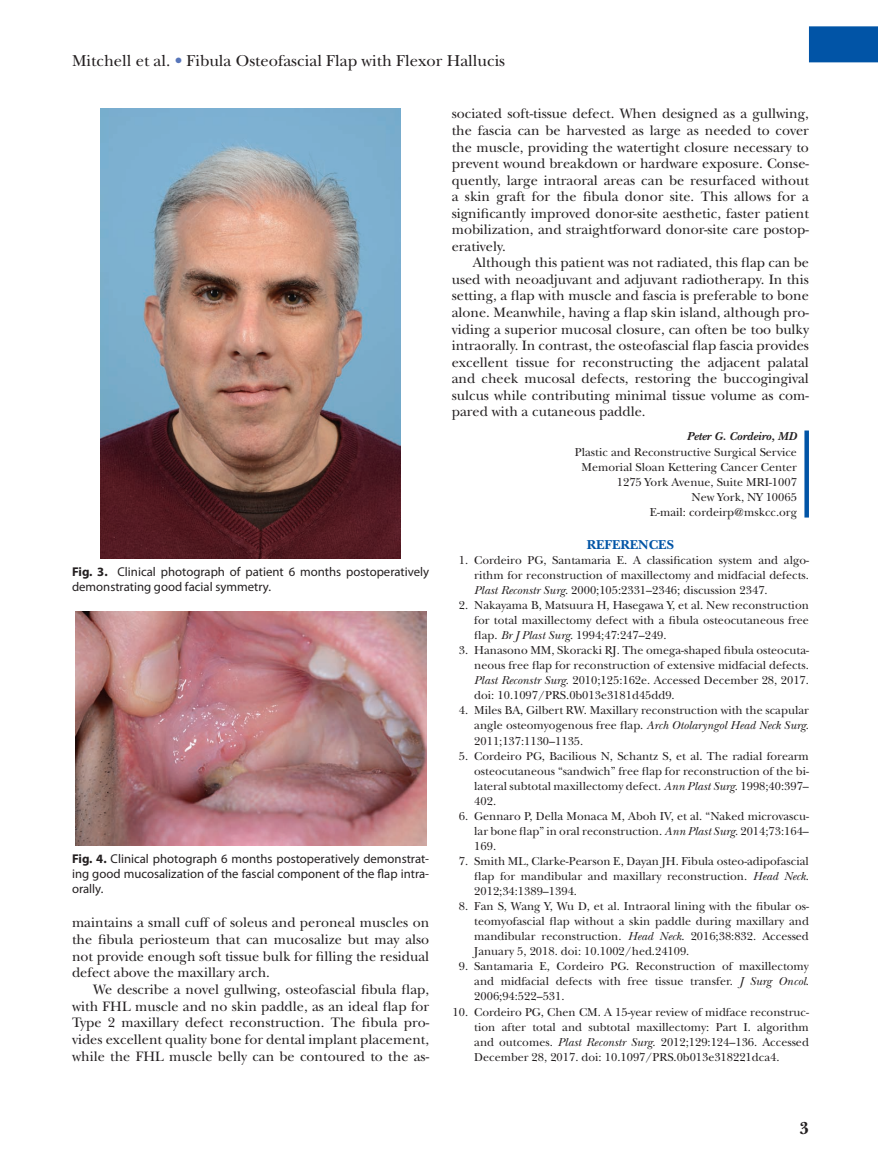
<style>
.page{position:relative;width:878px;height:1175px;background:#fff}
.page>*{position:absolute;margin:0;border:0;box-sizing:border-box;transform-origin:0 0}
.t1{font:700 18px "New Baskerville";color:#231f20}
.t2{font:16.5px "New Baskerville";color:#231f20}
.t3{font:14.25px/16.5px "New Baskerville";color:#231f20;text-align:justify}
.t4{font:700 13.5px "New Baskerville";color:#0154a6}
.t5{font:12.75px/15px "Myriad Pro";color:#231f20}
.t6{font:12px/15px "New Baskerville";color:#231f20;text-align:justify}
.t7{font:italic 700 12px "New Baskerville";color:#231f20}
.s1{color:#5876ba}
.s2{font-weight:700}
.s3{font-style:italic}
</style>
<div class="page">
<div style="left:808px;top:26px;width:70px;height:36px;background:#0154a6"></div>
<svg style="left:804px;top:430px;width:4px;height:87px"></svg>
<img style="left:100px;top:108px;width:300px;height:450px">
<img style="left:75px;top:611px;width:351px;height:234px">
<h2 class="t2" style="left:72px;top:51px;width:434px">Mitchell et al. <span class="s1">•</span> Fibula Osteofascial Flap with Flexor Hallucis</h2>
<p class="t5" style="left:72px;top:563px;width:358px"><span class="s2">Fig. 3.</span> Clinical photograph of patient 6 months postoperatively demonstrating good facial symmetry.</p>
<p class="t5" style="left:72px;top:851px;width:358px;text-align:justify"><span class="s2">Fig. 4.</span> Clinical photograph 6 months postoperatively demonstrat&shy;ing good mucosalization of the fascial component of the flap intra&shy;orally.</p>
<p class="t3" style="left:72px;top:914px;width:359px">maintains a small cuff of soleus and peroneal muscles on the fibula periosteum that can mucosalize but may also not provide enough soft tissue bulk for filling the residual defect above the maxillary arch.</p>
<p class="t3" style="left:72px;top:981px;width:359px;text-indent:21px">We describe a novel gullwing, osteofascial fibula flap, with FHL muscle and no skin paddle, as an ideal flap for Type 2 maxillary defect reconstruction. The fibula pro&shy;vides excellent quality bone for dental implant placement, while the FHL muscle belly can be contoured to the as-</p>
<p class="t3" style="left:452px;top:106px;width:359px">sociated soft-tissue defect. When designed as a gullwing, the fascia can be harvested as large as needed to cover the muscle, providing the watertight closure necessary to prevent wound breakdown or hardware exposure. Conse&shy;quently, large intraoral areas can be resurfaced without a skin graft for the fibula donor site. This allows for a significantly improved donor-site aesthetic, faster patient mobilization, and straightforward donor-site care postop&shy;eratively.</p>
<p class="t3" style="left:452px;top:255px;width:359px;text-indent:21px">Although this patient was not radiated, this flap can be used with neoadjuvant and adjuvant radiotherapy. In this setting, a flap with muscle and fascia is preferable to bone alone. Meanwhile, having a flap skin island, although pro&shy;viding a superior mucosal closure, can often be too bulky intraorally. In contrast, the osteofascial flap fascia provides excellent tissue for reconstructing the adjacent palatal and cheek mucosal defects, restoring the buccogingival sulcus while contributing minimal tissue volume as com&shy;pared with a cutaneous paddle.</p>
<p class="t7" style="left:686px;top:430px;width:112px">Peter G. Cordeiro, MD</p>
<p class="t6" style="left:574px;top:444px;width:224px;text-align:right">Plastic and Reconstructive Surgical Service Memorial Sloan Kettering Cancer Center 1275 York Avenue, Suite MRI-1007<br>New York, NY 10065<br>E-mail: cordeirp@mskcc.org</p>
<p class="t4" style="left:586px;top:536px;width:89px">REFERENCES</p>
<p class="t6" style="left:474px;top:552px;width:336px;text-indent:-15px">1. Cordeiro PG, Santamaria E. A classification system and algo&shy;rithm for reconstruction of maxillectomy and midfacial defects.<br><span class="s3">Plast Reconstr Surg</span>. 2000;105:2331–2346; discussion 2347.</p>
<p class="t6" style="left:474px;top:597px;width:336px;text-indent:-15px">2. Nakayama B, Matsuura H, Hasegawa Y, et al. New reconstruction for total maxillectomy defect with a fibula osteocutaneous free flap. <span class="s3">Br J Plast Surg</span>. 1994;47:247–249.</p>
<p class="t6" style="left:474px;top:643px;width:336px;text-indent:-15px">3. Hanasono MM, Skoracki RJ. The omega-shaped fibula osteocuta&shy;neous free flap for reconstruction of extensive midfacial defects.<br><span class="s3">Plast Reconstr Surg</span>. 2010;125:162e. Accessed December 28, 2017. doi: 10.1097/PRS.0b013e3181d45dd9.</p>
<p class="t6" style="left:474px;top:703px;width:336px;text-indent:-15px">4. Miles BA, Gilbert RW. Maxillary reconstruction with the scapular angle osteomyogenous free flap. <span class="s3">Arch Otolaryngol Head Neck Surg</span>.<br>2011;137:1130–1135.</p>
<p class="t6" style="left:474px;top:748px;width:336px;text-indent:-15px">5. Cordeiro PG, Bacilious N, Schantz S, et al. The radial forearm osteocutaneous “sandwich” free flap for reconstruction of the bi&shy;lateral subtotal maxillectomy defect. <span class="s3">Ann Plast Surg</span>. 1998;40:397– 402.</p>
<p class="t6" style="left:474px;top:808px;width:336px;text-indent:-15px">6. Gennaro P, Della Monaca M, Aboh IV, et al. “Naked microvascu&shy;lar bone flap” in oral reconstruction. <span class="s3">Ann Plast Surg</span>. 2014;73:164– 169.</p>
<p class="t6" style="left:474px;top:853px;width:336px;text-indent:-15px">7. Smith ML, Clarke-Pearson E, Dayan JH. Fibula osteo-adipofascial flap for mandibular and maxillary reconstruction. <span class="s3">Head Neck</span>.<br>2012;34:1389–1394.</p>
<p class="t6" style="left:474px;top:898px;width:336px;text-indent:-15px">8. Fan S, Wang Y, Wu D, et al. Intraoral lining with the fibular os&shy;teomyofascial flap without a skin paddle during maxillary and mandibular reconstruction. <span class="s3">Head Neck</span>. 2016;38:832. Accessed January 5, 2018. doi: 10.1002/hed.24109.</p>
<p class="t6" style="left:474px;top:959px;width:336px;text-indent:-15px">9. Santamaria E, Cordeiro PG. Reconstruction of maxillectomy and midfacial defects with free tissue transfer. <span class="s3">J Surg Oncol</span>.<br>2006;94:522–531.</p>
<p class="t6" style="left:474px;top:1004px;width:336px;text-indent:-22px">10. Cordeiro PG, Chen CM. A 15-year review of midface reconstruc&shy;tion after total and subtotal maxillectomy: Part I. algorithm and outcomes. <span class="s3">Plast Reconstr Surg</span>. 2012;129:124–136. Accessed December 28, 2017. doi: 10.1097/PRS.0b013e318221dca4.</p>
<h1 class="t1" style="left:799px;top:1118px;width:11px">3</h1>
</div>
